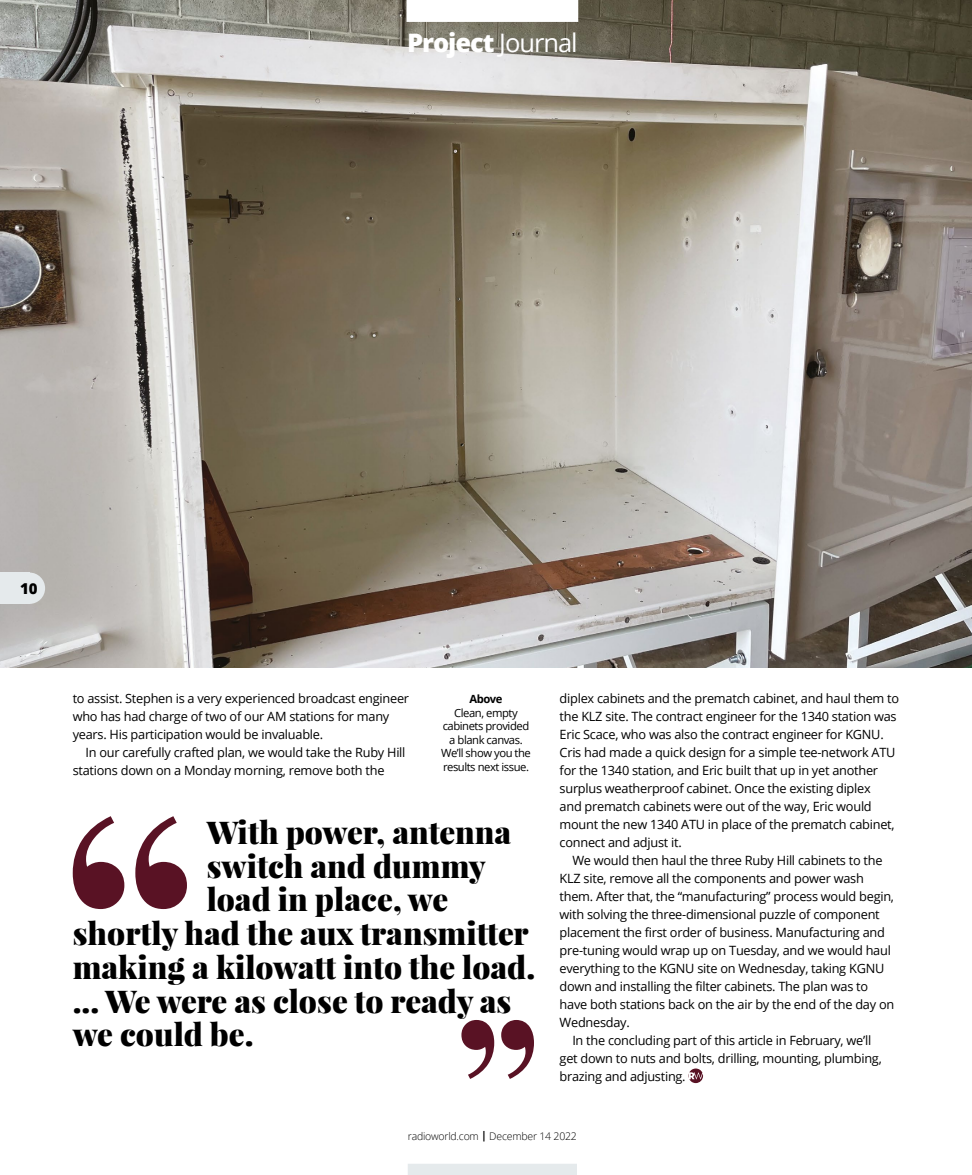
<style>
.page{position:relative;width:972px;height:1175px;background:#fff}
.page>*{position:absolute;margin:0;border:0;box-sizing:border-box;transform-origin:0 0}
.t1{font:368.4px "Playfair Display";color:#591224}
.t2{font:234px "Playfair Display";color:#591224}
.t3{font:900 31.5px "Playfair Display";color:#000}
.t4{font:800 25.5px "Open Sans";letter-spacing:-.04em;color:#fff}
.t5{font:800 15px "Open Sans";color:#000}
.t6{font:12.75px/18px "Open Sans";letter-spacing:-.02em;color:#000}
.t7{font:11.25px/13.5px "Open Sans";letter-spacing:-.04em;color:#000;text-align:center}
.t8{font:700 11.25px "Open Sans";letter-spacing:-.04em;color:#000}
.t9{font:300 10.5px "Open Sans";letter-spacing:-.02em;color:#000}
.s1{font-weight:400}
.s2{font-weight:700}
</style>
<div class="page">
<svg style="left:688px;top:1068px;width:15px;height:15px"></svg>
<img style="left:0;top:0;width:972px;height:667px">
<div style="left:14px;top:572px;width:31px;height:32px;background:#e5eaec;border-radius:50%"></div>
<div style="left:0;top:572px;width:29px;height:32px;background:#e5eaec"></div>
<div style="left:408px;top:1163px;width:169px;height:11px;background:#e5eaec"></div>
<div style="left:407px;top:0;width:171px;height:22px;background:#fff"></div>
<h3 class="t4" style="left:407px;top:23px;width:172px">Project <span class="s1">Journal</span></h3>
<p class="t5" style="left:20px;top:577px;width:19px">10</p>
<p class="t6" style="left:73px;top:689px;width:338px">to assist. Stephen is a very experienced broadcast engineer who has had charge of two of our AM stations for many years. His participation would be invaluable.</p>
<p class="t6" style="left:73px;top:743px;width:334px;text-indent:13px">In our carefully crafted plan, we would take the Ruby Hill stations down on a Monday morning, remove both the</p>
<h1 class="t1" style="left:53px;top:714px;width:156px">“</h1>
<h3 class="t3" style="left:207px;top:811px;width:306px">With power, antenna</h3>
<p class="t8" style="left:469px;top:691px;width:35px">Above</p>
<p class="t7" style="left:441px;top:705px;width:91px">Clean, empty cabinets provided a blank canvas.<br>We’ll show you the results next issue.</p>
<h3 class="t3" style="left:207px;top:845px;width:281px">switch and dummy</h3>
<h3 class="t3" style="left:207px;top:879px;width:243px">load in place, we</h3>
<h3 class="t3" style="left:73px;top:912px;width:458px">shortly had the aux transmitter</h3>
<h3 class="t3" style="left:73px;top:946px;width:464px">making a kilowatt into the load.</h3>
<h3 class="t3" style="left:73px;top:980px;width:440px">... We were as close to ready as</h3>
<h3 class="t3" style="left:73px;top:1014px;width:182px">we could be.</h3>
<h2 class="t2" style="left:449px;top:954px;width:99px">”</h2>
<p class="t6" style="left:560px;top:689px;width:341px">diplex cabinets and the prematch cabinet, and haul them to the KLZ site. The contract engineer for the 1340 station was Eric Scace, who was also the contract engineer for KGNU.<br>Cris had made a quick design for a simple tee-network ATU for the 1340 station, and Eric built that up in yet another surplus weatherproof cabinet. Once the existing diplex<br>and prematch cabinets were out of the way, Eric would mount the new 1340 ATU in place of the prematch cabinet, connect and adjust it.</p>
<p class="t6" style="left:572px;top:851px;width:312px">We would then haul the three Ruby Hill cabinets to the</p>
<p class="t6" style="left:560px;top:869px;width:306px">KLZ site, remove all the components and power wash</p>
<p class="t6" style="left:560px;top:887px;width:336px">them. After that, the “manufacturing” process would begin,</p>
<p class="t6" style="left:560px;top:905px;width:322px">with solving the three-dimensional puzzle of component</p>
<p class="t6" style="left:560px;top:923px;width:327px">placement the first order of business. Manufacturing and</p>
<p class="t6" style="left:560px;top:941px;width:333px">pre-tuning would wrap up on Tuesday, and we would haul</p>
<p class="t6" style="left:560px;top:959px;width:326px">everything to the KGNU site on Wednesday, taking KGNU</p>
<p class="t6" style="left:560px;top:977px;width:310px">down and installing the filter cabinets. The plan was to</p>
<p class="t6" style="left:560px;top:995px;width:336px">have both stations back on the air by the end of the day on</p>
<p class="t6" style="left:560px;top:1013px;width:72px">Wednesday.</p>
<p class="t6" style="left:572px;top:1031px;width:300px">In the concluding part of this article in February, we’ll</p>
<p class="t6" style="left:560px;top:1049px;width:324px">get down to nuts and bolts, drilling, mounting, plumbing,</p>
<p class="t6" style="left:560px;top:1067px;width:128px">brazing and adjusting.</p>
<p class="t9" style="left:408px;top:1128px;width:171px">radioworld.com <span class="s2">|</span> December 14 2022</p>
</div>
